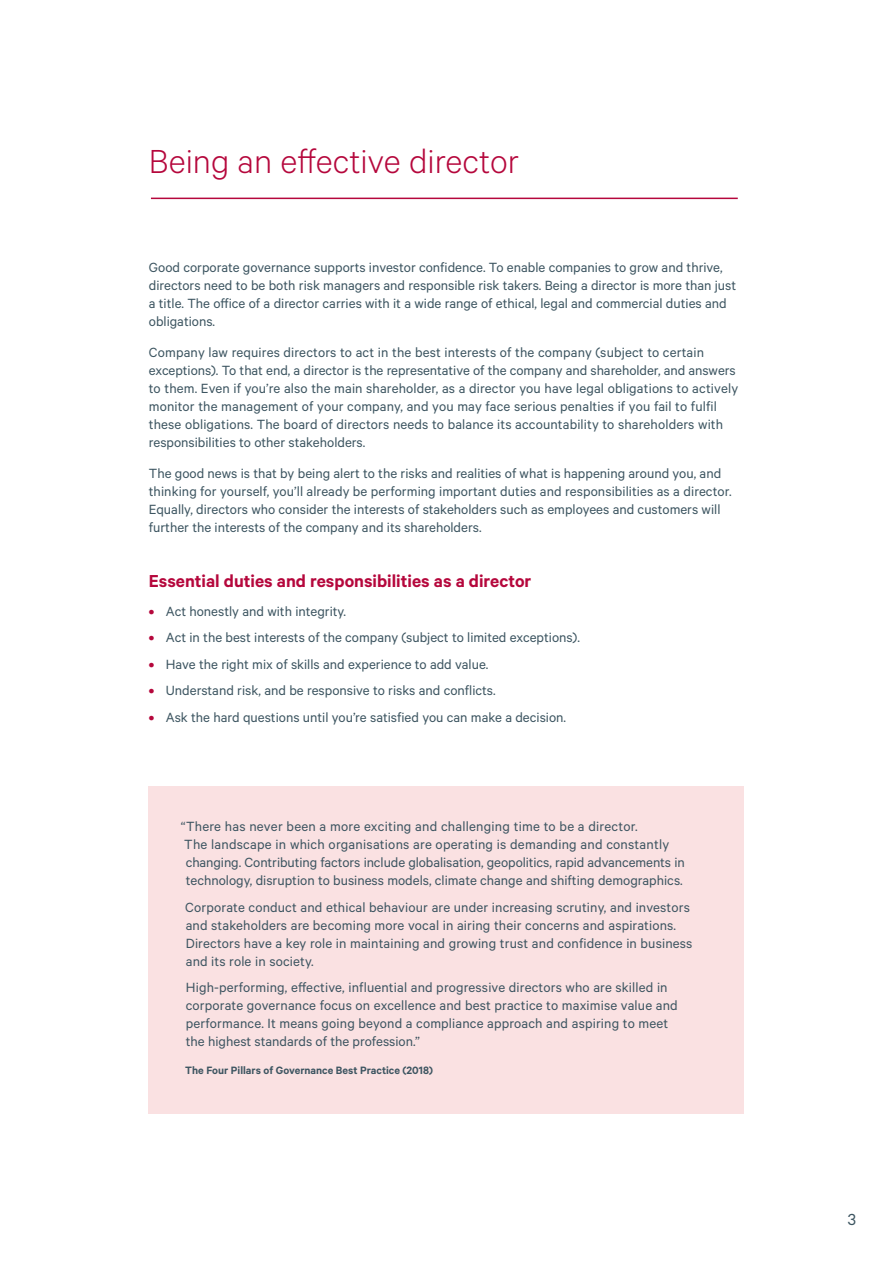
<style>
.page{position:relative;width:893px;height:1263px;background:#fff}
.page>*{position:absolute;margin:0;border:0;box-sizing:border-box;transform-origin:0 0}
.t1{font:300 37.5px "Calibre";color:#b5073c}
.t2{font:600 19.5px "Calibre";color:#b5073c}
.t3{font:18px "Calibre";color:#3d5561}
.t4{font:15px/18px "Calibre";color:#3d5561}
.t5{font:600 12px "Calibre";color:#3d5561}
.s1{font-weight:600;color:#b5073c}
</style>
<div class="page">
<hr style="left:151px;top:198px;width:587px;height:1px;background:#b5073c">
<div style="left:149px;top:786px;width:595px;height:328px;background:#fae1e2"></div>
<h1 class="t1" style="left:149px;top:140px;width:372px">Being an effective director</h1>
<p class="t4" style="left:149px;top:258px;width:589px">Good corporate governance supports investor confidence. To enable companies to grow and thrive, directors need to be both risk managers and responsible risk takers. Being a director is more than just a title. The office of a director carries with it a wide range of ethical, legal and commercial duties and obligations.</p>
<p class="t4" style="left:149px;top:343px;width:591px">Company law requires directors to act in the best interests of the company (subject to certain exceptions). To that end, a director is the representative of the company and shareholder, and answers to them. Even if you’re also the main shareholder, as a director you have legal obligations to actively monitor the management of your company, and you may face serious penalties if you fail to fulfil these obligations. The board of directors needs to balance its accountability to shareholders with responsibilities to other stakeholders.</p>
<p class="t4" style="left:149px;top:464px;width:584px">The good news is that by being alert to the risks and realities of what is happening around you, and thinking for yourself, you’ll already be performing important duties and responsibilities as a director.<br>Equally, directors who consider the interests of stakeholders such as employees and customers will further the interests of the company and its shareholders.</p>
<h2 class="t2" style="left:149px;top:569px;width:384px">Essential duties and responsibilities as a director</h2>
<p class="t4" style="left:149px;top:601px;width:199px"><span class="s1">•</span> Act honestly and with integrity.</p>
<p class="t4" style="left:149px;top:628px;width:433px"><span class="s1">•</span> Act in the best interests of the company (subject to limited exceptions).</p>
<p class="t4" style="left:149px;top:654px;width:341px"><span class="s1">•</span> Have the right mix of skills and experience to add value.</p>
<p class="t4" style="left:149px;top:681px;width:348px"><span class="s1">•</span> Understand risk, and be responsive to risks and conflicts.</p>
<p class="t4" style="left:149px;top:707px;width:419px"><span class="s1">•</span> Ask the hard questions until you’re satisfied you can make a decision.</p>
<p class="t4" style="left:181px;top:817px;width:505px">“There has never been a more exciting and challenging time to be a director.<br>The landscape in which organisations are operating is demanding and constantly changing. Contributing factors include globalisation, geopolitics, rapid advancements in technology, disruption to business models, climate change and shifting demographics.</p>
<p class="t4" style="left:185px;top:897px;width:509px">Corporate conduct and ethical behaviour are under increasing scrutiny, and investors and stakeholders are becoming more vocal in airing their concerns and aspirations.<br>Directors have a key role in maintaining and growing trust and confidence in business and its role in society.</p>
<p class="t4" style="left:186px;top:978px;width:493px">High-performing, effective, influential and progressive directors who are skilled in corporate governance focus on excellence and best practice to maximise value and performance. It means going beyond a compliance approach and aspiring to meet the highest standards of the profession.”</p>
<p class="t5" style="left:185px;top:1063px;width:249px">The Four Pillars of Governance Best Practice (2018)</p>
<p class="t3" style="left:848px;top:1209px;width:10px">3</p>
</div>
